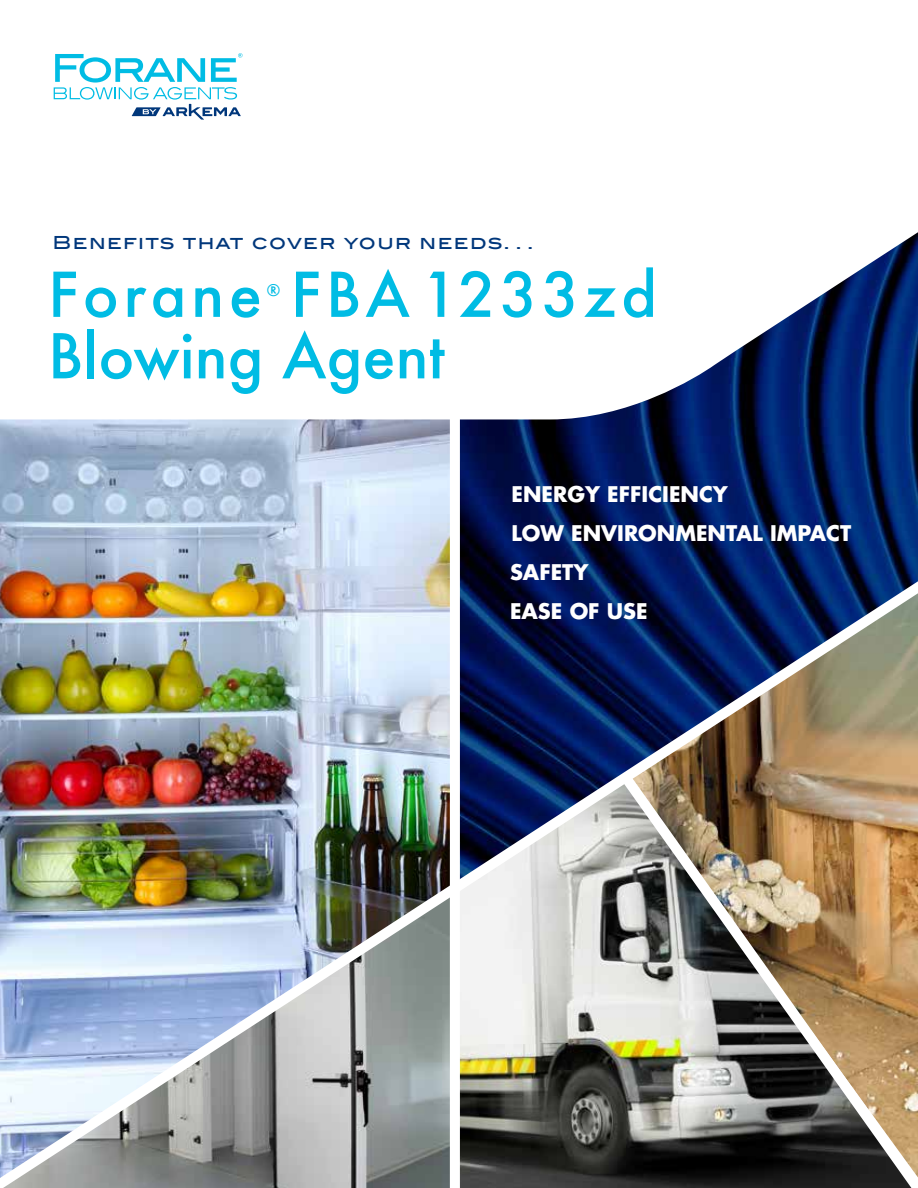
<style>
.page{position:relative;width:918px;height:1188px;background:#fff}
.page>*{position:absolute;margin:0;border:0;box-sizing:border-box;transform-origin:0 0}
.t1{font:500 60px/61.5px "Futura";color:#00bce4}
.t2{font:500 60px "Futura";letter-spacing:.035em;color:#00bce4}
.t3{font:700 21px/39px "Futura";color:#fff}
.t4{font:500 18px "Blair ITC";letter-spacing:.07em;color:#00377b}
.t5{font:500 15.75px "Futura";color:#00bce4}
</style>
<div class="page">
<img style="left:460px;top:419px;width:458px;height:106px">
<svg style="left:0;top:419px;width:450px;height:106px;background:#b1c3da"></svg>
<svg style="left:53px;top:87px;width:865px;height:332px"></svg>
<svg style="left:54px;top:53px;width:189px;height:67px"></svg>
<img style="left:0;top:525px;width:918px;height:663px">
<div style="left:450px;top:348px;width:10px;height:840px;background:#fff"></div>
<p class="t4" style="left:52px;top:232px;width:483px">Benefits that cover your needs. . .</p>
<h1 class="t1" style="left:48px;top:263px;width:611px;text-indent:243px">FBA 1233zd<br>Blowing Agent</h1>
<h1 class="t2" style="left:48px;top:253px;width:216px">Forane</h1>
<p class="t5" style="left:267px;top:279px;width:15px">®</p>
<p class="t3" style="left:510px;top:474px;width:343px">ENERGY EFFICIENCY<br>LOW ENVIRONMENTAL IMPACT<br>SAFETY<br>EASE OF USE</p>
</div>
